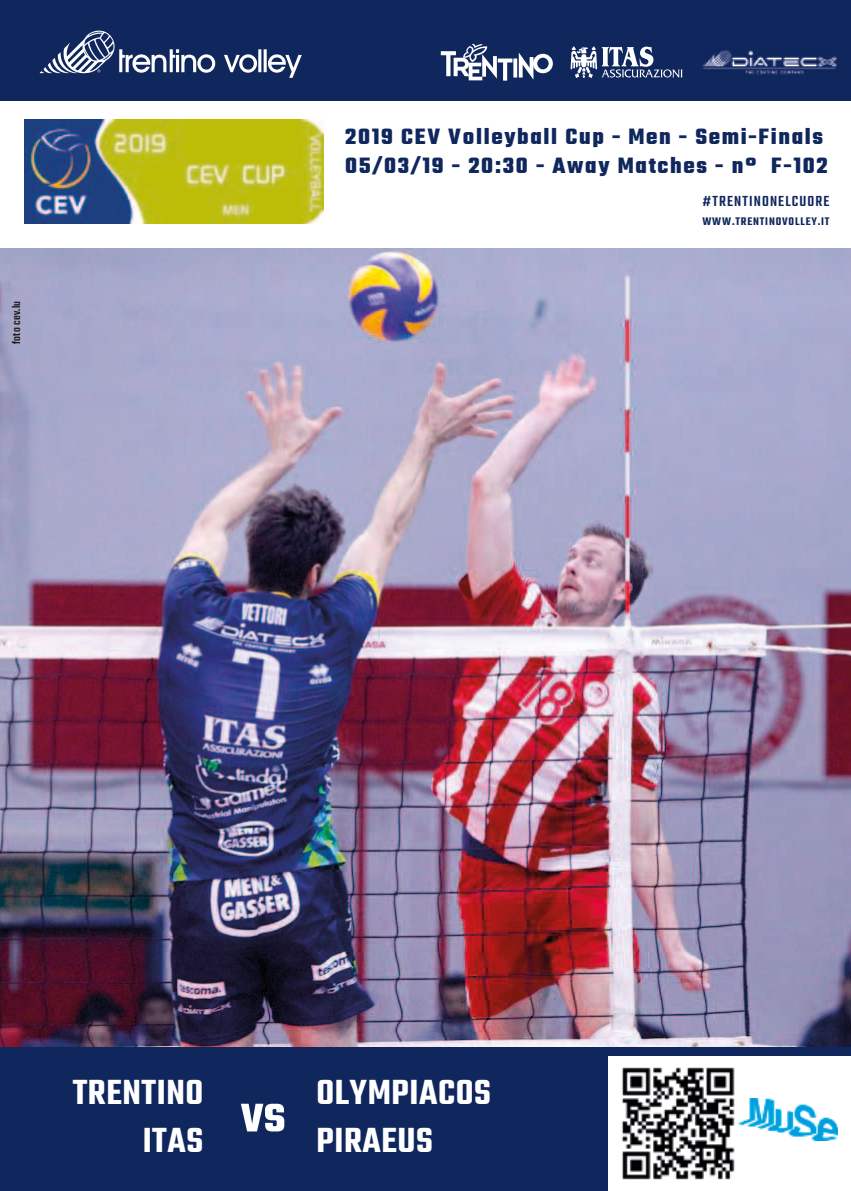
<style>
.page{position:relative;width:851px;height:1191px;background:#fff}
.page>*{position:absolute;margin:0;border:0;box-sizing:border-box;transform-origin:0 0}
.t1{font:600 56px "Teko";color:#fff}
.t2{font:600 38px/47.6px "Teko";letter-spacing:.015em;color:#fff;text-align:right}
.t3{font:700 24px/28.8px "Teko";letter-spacing:.07em;color:#10275d}
.t4{font:500 16px "Teko";letter-spacing:.07em;color:#10275d}
.t5{font:600 12px "Teko";letter-spacing:.07em;color:#10275d}
.t6{font:500 12px "Teko";letter-spacing:.02em;color:#1d1d1b}
</style>
<div class="page">
<div style="left:0;top:0;width:850px;height:1191px;background:#10275d"></div>
<svg style="left:440px;top:44px;width:112px;height:37px"></svg>
<svg style="left:40px;top:30px;width:262px;height:48px"></svg>
<svg style="left:570px;top:47px;width:112px;height:31px"></svg>
<img style="left:0;top:248px;width:850px;height:798px">
<div style="left:0;top:101px;width:850px;height:147px;background:#fff"></div>
<img style="left:702px;top:49px;width:134px;height:26px">
<div style="left:608px;top:1056px;width:242px;height:135px;background:#fff"></div>
<img style="left:621px;top:1067px;width:114px;height:113px">
<img style="left:738px;top:1098px;width:99px;height:42px">
<img style="left:25px;top:119px;width:299px;height:105px">
<p class="t6" style="left:9px;top:344px;width:44px;rotate:-90deg">foto cev.lu</p>
<p class="t3" style="left:345px;top:124px;width:484px">2019 CEV Volleyball Cup - Men - Semi-Finals<br>05/03/19 - 20:30 - Away Matches - n° F-102</p>
<p class="t4" style="left:702px;top:192px;width:129px">#TRENTINONELCUORE</p>
<p class="t5" style="left:702px;top:214px;width:129px">WWW.TRENTINOVOLLEY.IT</p>
<h2 class="t2" style="left:73px;top:1071px;width:132px">TRENTINO<br>ITAS</h2>
<h2 class="t2" style="left:316px;top:1071px;width:176px;text-align:left">OLYMPIACOS<br>PIRAEUS</h2>
<h1 class="t1" style="left:241px;top:1080px;width:47px">vs</h1>
</div>
